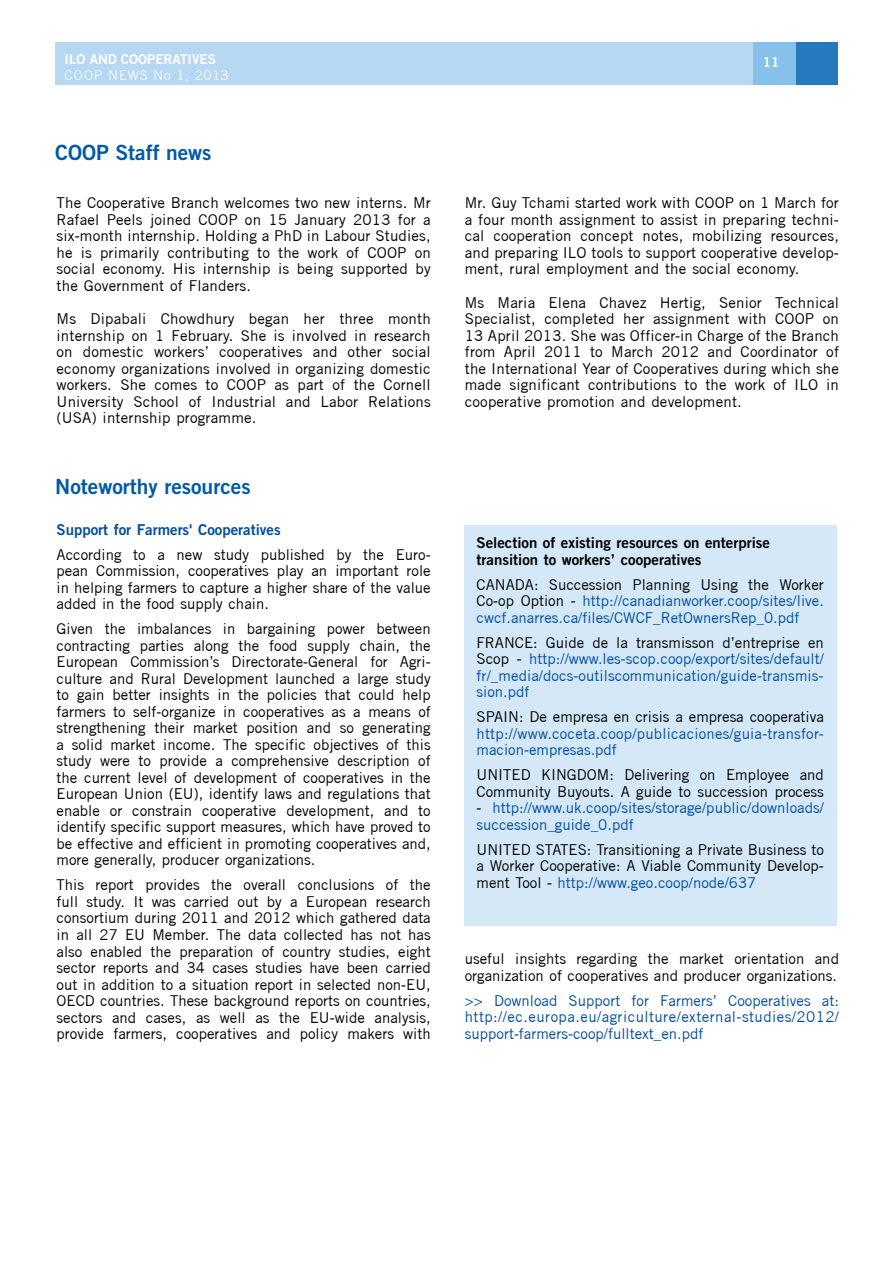
<style>
.page{position:relative;width:893px;height:1263px;background:#fff}
.page>*{position:absolute;margin:0;border:0;box-sizing:border-box;transform-origin:0 0}
.t1{font:21px "Trade Gothic LT Std Bd 2";color:#005aa9}
.t2{font:15px/16.5px "Trade Gothic";color:#000;text-align:justify}
.t3{font:15px/16.5px "Trade Gothic";color:#004d9f;text-align:justify}
.t4{font:15px/16.4px "Trade Gothic LT Std Bd 2";color:#000}
.t5{font:15px "Trade Gothic LT Std Bd 2";color:#004d9f}
.t6{font:13.5px "Trade Gothic LT Std Bd 2";color:#fff}
.t7{font:300 13.5px "Trade Gothic";letter-spacing:.08em;color:#fff}
.s1{color:#000}
.s2{color:#004d9f}
</style>
<div class="page">
<div style="left:55px;top:43px;width:698px;height:42px;background:#b6d8f2"></div>
<div style="left:796px;top:43px;width:42px;height:42px;background:#2878bd"></div>
<div style="left:753px;top:43px;width:43px;height:42px;background:#85c1ea"></div>
<div style="left:464px;top:525px;width:373px;height:400px;background:#d4e8f7"></div>
<p class="t6" style="left:65px;top:50px;width:153px">ILO AND COOPERATIVES</p>
<p class="t6" style="left:763px;top:54px;width:18px">11</p>
<p class="t7" style="left:65px;top:67px;width:165px">COOP NEWS No 1, 2013</p>
<h1 class="t1" style="left:55px;top:139px;width:158px">COOP Staff news</h1>
<p class="t2" style="left:57px;top:194px;width:376px">The Cooperative Branch welcomes two new interns. Mr Rafael Peels joined COOP on 15 January 2013 for a six-month internship. Holding a PhD in Labour Studies, he is primarily contributing to the work of COOP on social economy. His internship is being supported by the Government of Flanders.</p>
<p class="t2" style="left:57px;top:310px;width:376px">Ms Dipabali Chowdhury began her three month internship on 1 February. She is involved in research on domestic workers’ cooperatives and other social economy organizations involved in organizing domestic workers. She comes to COOP as part of the Cornell University School of Industrial and Labor Relations (USA) internship programme.</p>
<h1 class="t1" style="left:55px;top:474px;width:197px">Noteworthy resources</h1>
<p class="t5" style="left:57px;top:520px;width:226px">Support for Farmers' Cooperatives</p>
<p class="t2" style="left:57px;top:546px;width:376px">According to a new study published by the Euro&shy;pean Commission, cooperatives play an important role in helping farmers to capture a higher share of the value added in the food supply chain.</p>
<p class="t2" style="left:57px;top:621px;width:376px">Given the imbalances in bargaining power between contracting parties along the food supply chain, the European Commission’s Directorate-General for Agri&shy;culture and Rural Development launched a large study to gain better insights in the policies that could help farmers to self-organize in cooperatives as a means of strengthening their market position and so generating a solid market income. The specific objectives of this study were to provide a comprehensive description of the current level of development of cooperatives in the European Union (EU), identify laws and regulations that enable or constrain cooperative development, and to identify specific support measures, which have proved to be effective and efficient in promoting cooperatives and, more generally, producer organizations.</p>
<p class="t2" style="left:57px;top:877px;width:376px">This report provides the overall conclusions of the full study. It was carried out by a European research consortium during 2011 and 2012 which gathered data in all 27 EU Member. The data collected has not has also enabled the preparation of country studies, eight sector reports and 34 cases studies have been carried out in addition to a situation report in selected non-EU, OECD countries. These background reports on countries, sectors and cases, as well as the EU-wide analysis, provide farmers, cooperatives and policy makers with</p>
<p class="t2" style="left:465px;top:194px;width:376px">Mr. Guy Tchami started work with COOP on 1 March for a four month assignment to assist in preparing techni&shy;cal cooperation concept notes, mobilizing resources, and preparing ILO tools to support cooperative develop&shy;ment, rural employment and the social economy.</p>
<p class="t2" style="left:465px;top:294px;width:376px">Ms Maria Elena Chavez Hertig, Senior Technical Specialist, completed her assignment with COOP on 13 April 2013. She was Officer-in Charge of the Branch from April 2011 to March 2012 and Coordinator of the International Year of Cooperatives during which she made significant contributions to the work of ILO in cooperative promotion and development.</p>
<p class="t4" style="left:477px;top:534px;width:295px">Selection of existing resources on enterprise transition to workers’ cooperatives</p>
<p class="t3" style="left:477px;top:576px;width:349px"><span class="s1">CANADA: Succession Planning Using the Worker Co-op Option -</span> http://canadianworker.coop/sites/live. cwcf.anarres.ca/files/CWCF_RetOwnersRep_0.pdf</p>
<p class="t3" style="left:477px;top:634px;width:349px"><span class="s1">FRANCE: Guide de la transmisson d’entreprise en Scop -</span> http://www.les-scop.coop/export/sites/default/ fr/_media/docs-outilscommunication/guide-transmis&shy;sion.pdf</p>
<p class="t2" style="left:477px;top:708px;width:349px">SPAIN: De empresa en crisis a empresa cooperativa</p>
<p class="t3" style="left:477px;top:725px;width:349px">http://www.coceta.coop/publicaciones/guia-transfor&shy;macion-empresas.pdf</p>
<p class="t2" style="left:477px;top:766px;width:349px">UNITED KINGDOM: Delivering on Employee and<br>Community Buyouts. A guide to succession process</p>
<p class="t3" style="left:477px;top:799px;width:349px"><span class="s1">-</span> http://www.uk.coop/sites/storage/public/downloads/ succession_guide_0.pdf</p>
<p class="t2" style="left:477px;top:841px;width:349px">UNITED STATES: Transitioning a Private Business to a Worker Cooperative: A Viable Community Develop&shy;ment Tool - <span class="s2">http://www.geo.coop/node/637</span></p>
<p class="t2" style="left:465px;top:950px;width:376px">useful insights regarding the market orientation and organization of cooperatives and producer organizations.</p>
<p class="t3" style="left:465px;top:992px;width:376px">&gt;&gt; Download Support for Farmers’ Cooperatives at: http://ec.europa.eu/agriculture/external-studies/2012/ support-farmers-coop/fulltext_en.pdf</p>
</div>
